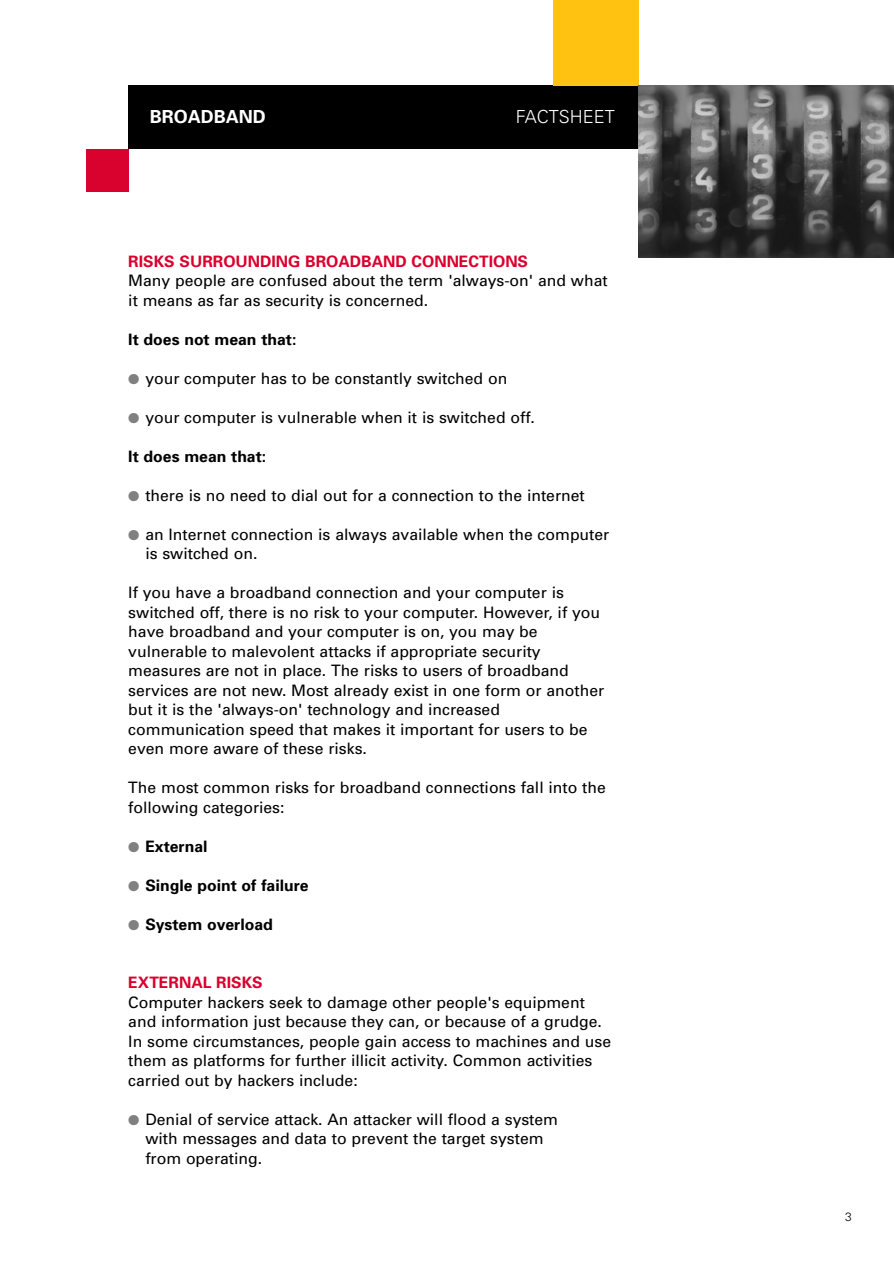
<style>
.page{position:relative;width:894px;height:1262px;background:#fff}
.page>*{position:absolute;margin:0;border:0;box-sizing:border-box;transform-origin:0 0}
.t1{font:700 18px "Univers";color:#fff}
.t2{font:300 18px "Univers";color:#fff}
.t3{font:15.75px/19.5px "Univers";color:#000}
.t4{font:700 15.75px "Univers";color:#000}
.t5{font:700 15.75px "Univers";color:#d9012e}
.t6{font:300 12px "Univers";color:#000}
.s1{color:#808080}
</style>
<div class="page">
<div style="left:128px;top:85px;width:765px;height:64px;background:#000"></div>
<div style="left:553px;top:0;width:85px;height:85px;background:#ffc211"></div>
<img style="left:638px;top:85px;width:255px;height:172px">
<div style="left:86px;top:149px;width:42px;height:42px;background:#d9012e"></div>
<p class="t1" style="left:150px;top:110px;width:117px">BROADBAND</p>
<p class="t2" style="left:515px;top:110px;width:101px">FACTSHEET</p>
<p class="t5" style="left:128px;top:255px;width:401px">RISKS SURROUNDING BROADBAND CONNECTIONS</p>
<p class="t3" style="left:128px;top:272px;width:481px">Many people are confused about the term 'always-on' and what it means as far as security is concerned.</p>
<p class="t4" style="left:128px;top:333px;width:170px">It does not mean that:</p>
<p class="t3" style="left:128px;top:370px;width:380px"><span class="s1">●</span> your computer has to be constantly switched on</p>
<p class="t3" style="left:128px;top:409px;width:408px"><span class="s1">●</span> your computer is vulnerable when it is switched off.</p>
<p class="t4" style="left:128px;top:450px;width:139px">It does mean that:</p>
<p class="t3" style="left:128px;top:487px;width:458px"><span class="s1">●</span> there is no need to dial out for a connection to the internet</p>
<p class="t3" style="left:145px;top:526px;width:465px;text-indent:-17px"><span class="s1">●</span> an Internet connection is always available when the computer is switched on.</p>
<p class="t3" style="left:128px;top:584px;width:477px">If you have a broadband connection and your computer is switched off, there is no risk to your computer. However, if you have broadband and your computer is on, you may be vulnerable to malevolent attacks if appropriate security measures are not in place. The risks to users of broadband services are not new. Most already exist in one form or another but it is the 'always-on' technology and increased communication speed that makes it important for users to be even more aware of these risks.</p>
<p class="t3" style="left:128px;top:779px;width:479px">The most common risks for broadband connections fall into the following categories:</p>
<p class="t4" style="left:128px;top:840px;width:81px"><span class="s1">●</span> External</p>
<p class="t4" style="left:128px;top:879px;width:182px"><span class="s1">●</span> Single point of failure</p>
<p class="t4" style="left:128px;top:918px;width:146px"><span class="s1">●</span> System overload</p>
<p class="t5" style="left:128px;top:977px;width:136px">EXTERNAL RISKS</p>
<p class="t3" style="left:128px;top:994px;width:484px">Computer hackers seek to damage other people's equipment and information just because they can, or because of a grudge.<br>In some circumstances, people gain access to machines and use them as platforms for further illicit activity. Common activities carried out by hackers include:</p>
<p class="t3" style="left:145px;top:1111px;width:414px;text-indent:-17px"><span class="s1">●</span> Denial of service attack. An attacker will flood a system with messages and data to prevent the target system from operating.</p>
<p class="t6" style="left:844px;top:1212px;width:8px">3</p>
</div>
